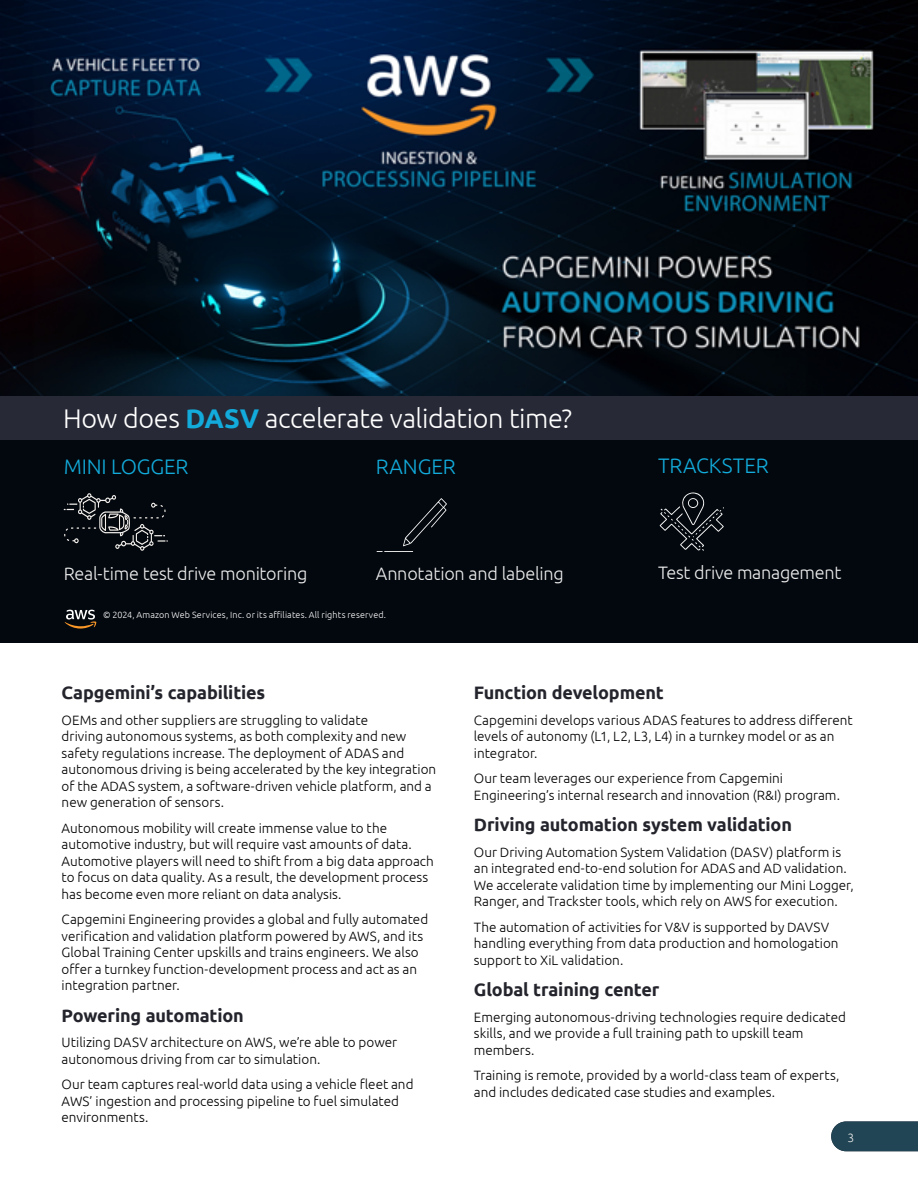
<style>
.page{position:relative;width:918px;height:1188px;background:#fff}
.page>*{position:absolute;margin:0;border:0;box-sizing:border-box;transform-origin:0 0}
.t1{font:300 27px "Ubuntu";letter-spacing:-.015em;color:#fff}
.t2{font:300 21px "Ubuntu";letter-spacing:-.01em;color:#12abdb}
.t3{font:700 18px "Ubuntu";letter-spacing:-.01em;color:#24242d}
.t4{font:300 18px "Ubuntu";letter-spacing:-.015em;color:#ececec}
.t5{font:300 13.5px/16.5px "Ubuntu";color:#000}
.t6{font:300 12px "Ubuntu";color:#ececec}
.t7{font:300 9px "Ubuntu";letter-spacing:.015em;color:#fff}
.s1{font-weight:700;color:#12abdb}
</style>
<div class="page">
<img style="left:1px;top:0;width:917px;height:396px">
<div style="left:0;top:397px;width:918px;height:246px;background:#03080e"></div>
<svg style="left:831px;top:1121px;width:87px;height:30px"></svg>
<div style="left:0;top:396px;width:918px;height:44px;background:#272936"></div>
<svg style="left:64px;top:493px;width:104px;height:58px"></svg>
<svg style="left:377px;top:498px;width:70px;height:54px"></svg>
<svg style="left:659px;top:492px;width:65px;height:59px"></svg>
<svg style="left:65px;top:610px;width:31px;height:19px"></svg>
<img style="left:0;top:0;width:1px;height:471px">
<h1 class="t1" style="left:63px;top:402px;width:510px">How does <span class="s1">DASV</span> accelerate validation time?</h1>
<h2 class="t2" style="left:64px;top:453px;width:126px">MINI LOGGER</h2>
<h2 class="t2" style="left:376px;top:453px;width:81px">RANGER</h2>
<h3 class="t4" style="left:64px;top:563px;width:245px">Real-time test drive monitoring</h3>
<h3 class="t4" style="left:376px;top:563px;width:189px">Annotation and labeling</h3>
<p class="t7" style="left:103px;top:609px;width:285px">© 2024, Amazon Web Services, Inc. or its affiliates. All rights reserved.</p>
<h2 class="t2" style="left:658px;top:453px;width:112px">TRACKSTER</h2>
<h3 class="t4" style="left:658px;top:562px;width:185px">Test drive management</h3>
<h3 class="t3" style="left:62px;top:682px;width:205px">Capgemini’s capabilities</h3>
<p class="t5" style="left:62px;top:711px;width:376px">OEMs and other suppliers are struggling to validate<br>driving autonomous systems, as both complexity and new safety regulations increase. The deployment of ADAS and autonomous driving is being accelerated by the key integration of the ADAS system, a software-driven vehicle platform, and a new generation of sensors.</p>
<p class="t5" style="left:62px;top:819px;width:374px">Autonomous mobility will create immense value to the automotive industry, but will require vast amounts of data.<br>Automotive players will need to shift from a big data approach to focus on data quality. As a result, the development process has become even more reliant on data analysis.</p>
<p class="t5" style="left:62px;top:911px;width:368px">Capgemini Engineering provides a global and fully automated verification and validation platform powered by AWS, and its Global Training Center upskills and trains engineers. We also offer a turnkey function-development process and act as an integration partner.</p>
<h3 class="t3" style="left:62px;top:1004px;width:184px">Powering automation</h3>
<p class="t5" style="left:62px;top:1034px;width:337px">Utilizing DASV architecture on AWS, we’re able to power autonomous driving from car to simulation.</p>
<p class="t5" style="left:62px;top:1076px;width:353px">Our team captures real-world data using a vehicle fleet and<br>AWS’ ingestion and processing pipeline to fuel simulated environments.</p>
<h3 class="t3" style="left:474px;top:682px;width:191px">Function development</h3>
<p class="t5" style="left:474px;top:711px;width:380px">Capgemini develops various ADAS features to address different levels of autonomy (L1, L2, L3, L4) in a turnkey model or as an integrator.</p>
<p class="t5" style="left:474px;top:770px;width:368px">Our team leverages our experience from Capgemini<br>Engineering’s internal research and innovation (R&amp;I) program.</p>
<h3 class="t3" style="left:474px;top:814px;width:320px">Driving automation system validation</h3>
<p class="t5" style="left:474px;top:843px;width:381px">Our Driving Automation System Validation (DASV) platform is an integrated end-to-end solution for ADAS and AD validation.<br>We accelerate validation time by implementing our Mini Logger, Ranger, and Trackster tools, which rely on AWS for execution.</p>
<p class="t5" style="left:474px;top:918px;width:366px">The automation of activities for V&amp;V is supported by DAVSV handling everything from data production and homologation support to XiL validation.</p>
<h3 class="t3" style="left:474px;top:979px;width:187px">Global training center</h3>
<p class="t5" style="left:474px;top:1008px;width:374px">Emerging autonomous-driving technologies require dedicated skills, and we provide a full training path to upskill team members.</p>
<p class="t5" style="left:474px;top:1067px;width:367px">Training is remote, provided by a world-class team of experts, and includes dedicated case studies and examples.</p>
<p class="t6" style="left:847px;top:1130px;width:8px">3</p>
</div>
